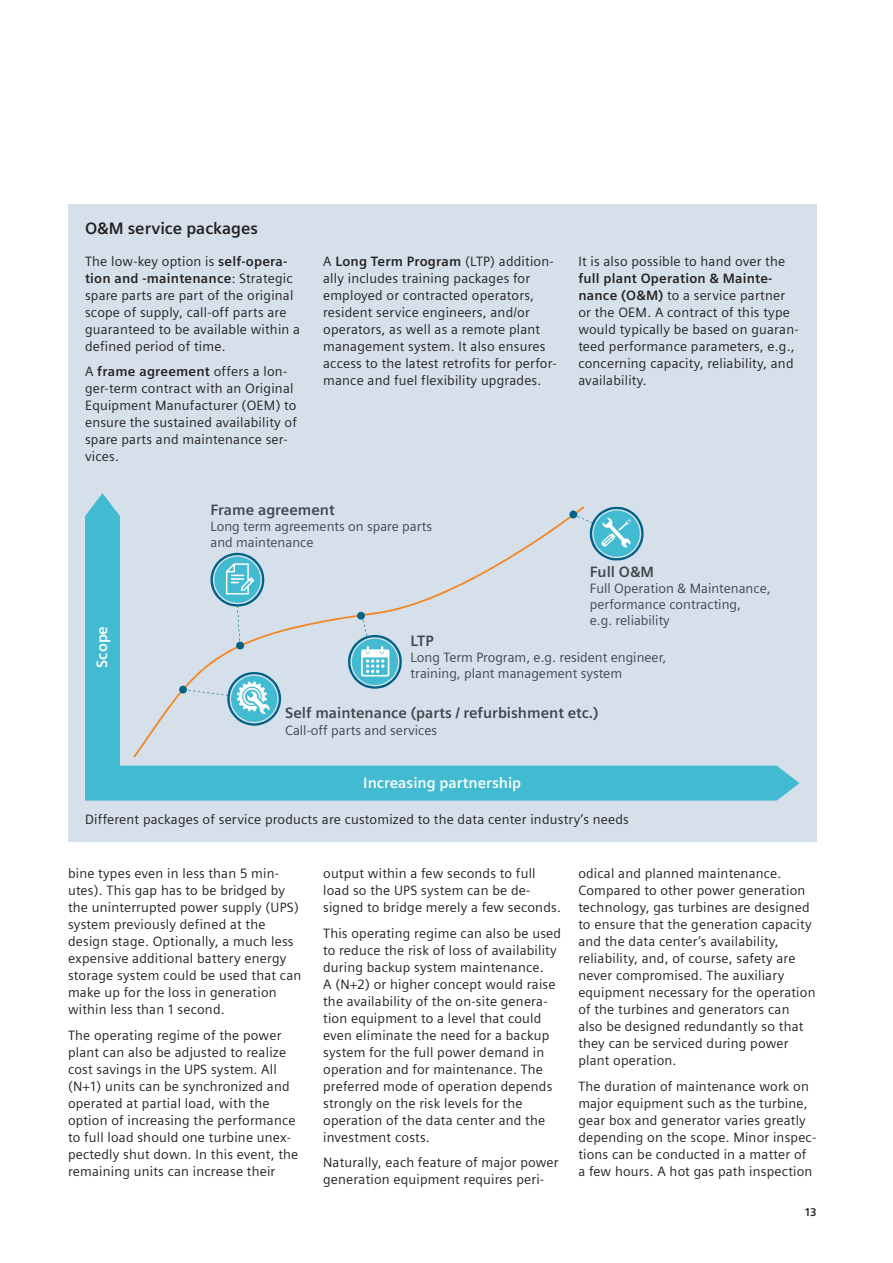
<style>
.page{position:relative;width:893px;height:1263px;background:#fff}
.page>*{position:absolute;margin:0;border:0;box-sizing:border-box;transform-origin:0 0}
.t1{font:700 16.5px "Siemens Sans";color:#231f20}
.t2{font:700 15px "Siemens Sans";color:#3b464d}
.t3{font:700 15px "Siemens Sans";color:#fff}
.t4{font:13.5px/17px "Siemens Sans";letter-spacing:.015em;color:#231f20}
.t5{font:13.5px/16.2px "Siemens Sans";color:#3b464d}
.t6{font:700 11.25px "Siemens Sans";color:#231f20}
.s1{font-weight:700}
</style>
<div class="page">
<div style="left:68px;top:204px;width:748px;height:638px;background:#d5e0ea"></div>
<svg style="left:85px;top:493px;width:714px;height:308px"></svg>
<p class="t1" style="left:85px;top:219px;width:174px">O&amp;M service packages</p>
<p class="t4" style="left:85px;top:252px;width:217px">The low-key option is <span class="s1">self-opera&shy;tion and -maintenance</span>: Strategic spare parts are part of the original scope of supply, call-off parts are guaranteed to be available within a defined period of time.</p>
<p class="t4" style="left:85px;top:363px;width:213px">A <span class="s1">frame agreement</span> offers a lon&shy;ger-term contract with an Original<br>Equipment Manufacturer (OEM) to ensure the sustained availability of spare parts and maintenance ser&shy;vices.</p>
<p class="t4" style="left:323px;top:252px;width:235px">A <span class="s1">Long Term Program</span> (LTP) addition&shy;ally includes training packages for employed or contracted operators, resident service engineers, and/or operators, as well as a remote plant management system. It also ensures access to the latest retrofits for perfor&shy;mance and fuel flexibility upgrades.</p>
<p class="t4" style="left:578px;top:252px;width:208px">It is also possible to hand over the</p>
<p class="t4" style="left:578px;top:270px;width:222px"><span class="s1">full plant Operation &amp; Mainte&shy;nance (O&amp;M)</span> to a service partner or the OEM. A contract of this type would typically be based on guaran&shy;teed performance parameters, e.g., concerning capacity, reliability, and availability.</p>
<p class="t2" style="left:210px;top:501px;width:126px">Frame agreement</p>
<p class="t5" style="left:210px;top:518px;width:223px">Long term agreements on spare parts and maintenance</p>
<p class="t2" style="left:590px;top:563px;width:66px">Full O&amp;M</p>
<p class="t5" style="left:590px;top:580px;width:182px">Full Operation &amp; Maintenance, performance contracting,<br>e.g. reliability</p>
<p class="t3" style="left:93px;top:668px;width:43px;rotate:-90deg">Scope</p>
<p class="t2" style="left:411px;top:632px;width:25px">LTP</p>
<p class="t5" style="left:411px;top:649px;width:257px">Long Term Program, e.g. resident engineer, training, plant management system</p>
<p class="t2" style="left:285px;top:705px;width:315px">Self maintenance (parts / refurbishment etc.)</p>
<p class="t5" style="left:285px;top:722px;width:154px">Call-off parts and services</p>
<p class="t3" style="left:363px;top:774px;width:159px">Increasing partnership</p>
<p class="t4" style="left:85px;top:811px;width:545px">Different packages of service products are customized to the data center industry’s needs</p>
<p class="t4" style="left:68px;top:865px;width:235px">bine types even in less than 5 min&shy;utes). This gap has to be bridged by the uninterrupted power supply (UPS) system previously defined at the design stage. Optionally, a much less expensive additional battery energy storage system could be used that can make up for the loss in generation within less than 1 second.</p>
<p class="t4" style="left:68px;top:1026px;width:232px">The operating regime of the power plant can also be adjusted to realize cost savings in the UPS system. All (N+1) units can be synchronized and operated at partial load, with the option of increasing the performance to full load should one turbine unex&shy;pectedly shut down. In this event, the remaining units can increase their</p>
<p class="t4" style="left:323px;top:865px;width:239px">output within a few seconds to full load so the UPS system can be de&shy;signed to bridge merely a few seconds.</p>
<p class="t4" style="left:323px;top:924px;width:239px">This operating regime can also be used to reduce the risk of loss of availability during backup system maintenance.<br>A (N+2) or higher concept would raise the availability of the on-site genera&shy;tion equipment to a level that could even eliminate the need for a backup system for the full power demand in operation and for maintenance. The preferred mode of operation depends strongly on the risk levels for the operation of the data center and the investment costs.</p>
<p class="t4" style="left:323px;top:1154px;width:237px">Naturally, each feature of major power generation equipment requires peri-</p>
<p class="t4" style="left:578px;top:865px;width:239px">odical and planned maintenance.<br>Compared to other power generation technology, gas turbines are designed to ensure that the generation capacity and the data center’s availability, reliability, and, of course, safety are never compromised. The auxiliary equipment necessary for the operation of the turbines and generators can also be designed redundantly so that they can be serviced during power plant operation.</p>
<p class="t4" style="left:578px;top:1077px;width:239px">The duration of maintenance work on major equipment such as the turbine, gear box and generator varies greatly depending on the scope. Minor inspec&shy;tions can be conducted in a matter of a few hours. A hot gas path inspection</p>
<p class="t6" style="left:805px;top:1206px;width:13px">13</p>
</div>
